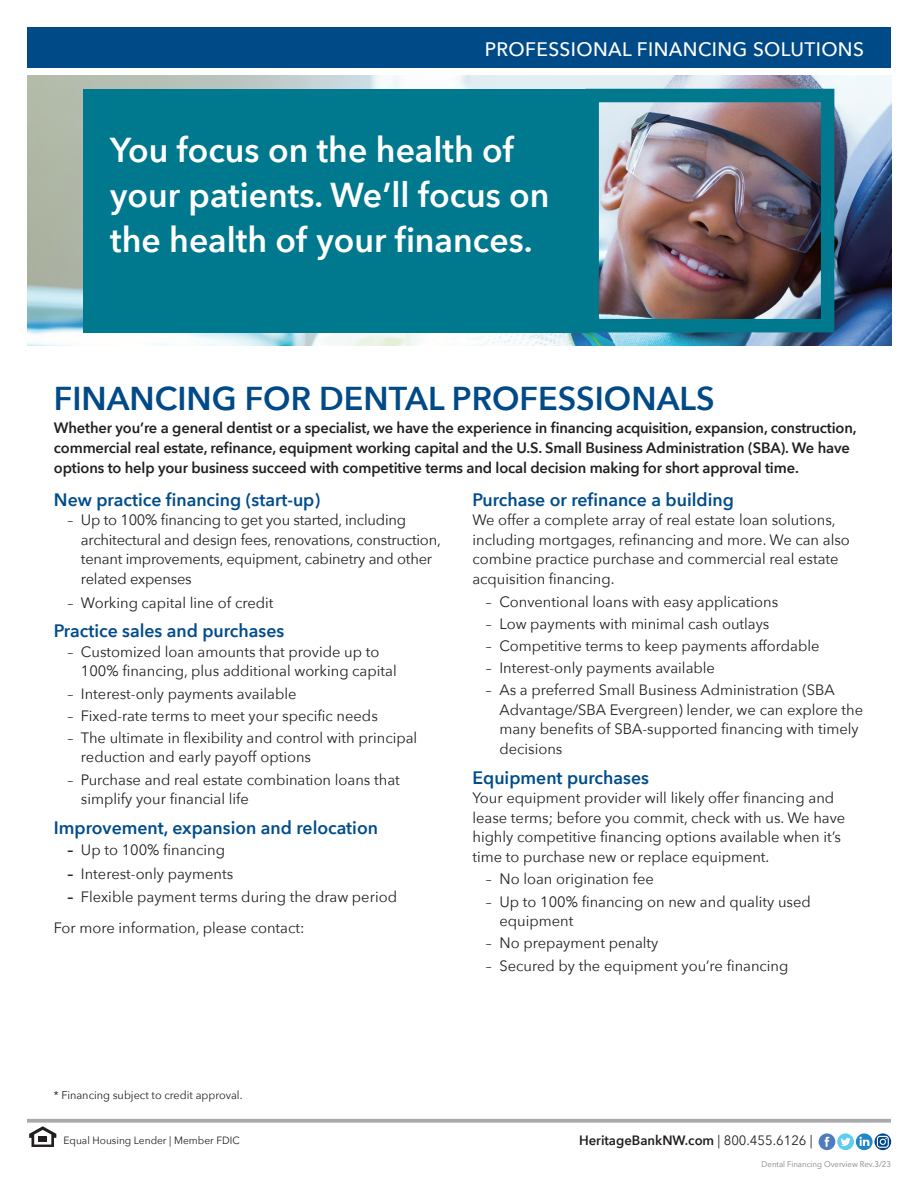
<style>
.page{position:relative;width:918px;height:1188px;background:#fff}
.page>*{position:absolute;margin:0;border:0;box-sizing:border-box;transform-origin:0 0}
.headline1{font:600 34.5px/45px "Avenir Next";color:#fff}
.headline1-2{font:600 33px "Avenir Next";color:#004a87}
.t1{font:500 19.5px "Avenir Next";letter-spacing:.02em;color:#fff}
.subheadings{font:600 18px "Avenir Next";color:#014c8c}
.bullet_list{font:15px/19.5px "Avenir Next";color:#231f20}
.Paragraph_Style_1{font:15px/19.5px "Avenir Next";color:#231f20}
.body{font:600 15px/20.2px "Avenir Next";letter-spacing:-.01em;color:#231f20}
.body-2{font:15px "Avenir Next";color:#231f20}
.t2{font:600 13.5px "Avenir Next";color:#231f20}
.disclosures{font:11.25px "Avenir Next";color:#231f20}
.t3{font:10.5px "Avenir Next";color:#231f20}
.Subheads{font:8.25px "Avenir Next";color:#808285;scale:.95 1}
.s1{font-weight:600}
.s2{font-weight:400}
</style>
<div class="page">
<div style="left:27px;top:27px;width:864px;height:41px;background:#004a87"></div>
<img style="left:27px;top:76px;width:864px;height:270px">
<div style="left:585px;top:89px;width:249px;height:243px;border:14px solid #00788d"></div>
<div style="left:84px;top:89px;width:505px;height:243px;background:#00788d"></div>
<svg style="left:27px;top:1119px;width:864px;height:4px;background:#b0b1b4"></svg>
<svg style="left:29px;top:1126px;width:27px;height:21px"></svg>
<div style="left:819px;top:1133px;width:16px;height:17px;background:#4e7cbf;border-radius:50%"></div>
<svg style="left:825px;top:1137px;width:4px;height:10px"></svg>
<svg style="left:874px;top:1133px;width:17px;height:17px"></svg>
<svg style="left:877px;top:1136px;width:12px;height:12px"></svg>
<svg style="left:856px;top:1133px;width:17px;height:17px"></svg>
<svg style="left:859px;top:1137px;width:10px;height:9px"></svg>
<div style="left:837px;top:1133px;width:17px;height:17px;background:#60ccf0;border-radius:50%"></div>
<svg style="left:841px;top:1138px;width:10px;height:8px"></svg>
<h3 class="t1" style="left:485px;top:32px;width:381px">PROFESSIONAL FINANCING SOLUTIONS</h3>
<p class="headline1" style="left:110px;top:127px;width:441px">You focus on the health of your patients. We’ll focus on the health of your finances.</p>
<p class="headline1-2" style="left:54px;top:370px;width:662px">FINANCING FOR DENTAL PROFESSIONALS</p>
<p class="body" style="left:54px;top:417px;width:804px">Whether you’re a general dentist or a specialist, we have the experience in financing acquisition, expansion, construction, commercial real estate, refinance, equipment working capital and the U.S. Small Business Administration (SBA). We have options to help your business succeed with competitive terms and local decision making for short approval time.</p>
<p class="subheadings" style="left:54px;top:484px;width:268px">New practice financing (start-up)</p>
<p class="bullet_list" style="left:81px;top:510px;width:361px;text-indent:-14px">– Up to 100% financing to get you started, including architectural and design fees, renovations, construction, tenant improvements, equipment, cabinetry and other related expenses</p>
<p class="bullet_list" style="left:67px;top:592px;width:208px">– Working capital line of credit</p>
<p class="subheadings" style="left:54px;top:616px;width:232px">Practice sales and purchases</p>
<p class="bullet_list" style="left:81px;top:641px;width:317px;text-indent:-14px">– Customized loan amounts that provide up to<br>100% financing, plus additional working capital</p>
<p class="bullet_list" style="left:67px;top:683px;width:231px">– Interest-only payments available</p>
<p class="bullet_list" style="left:67px;top:705px;width:312px">– Fixed-rate terms to meet your specific needs</p>
<p class="bullet_list" style="left:81px;top:727px;width:338px;text-indent:-14px">– The ultimate in flexibility and control with principal reduction and early payoff options</p>
<p class="bullet_list" style="left:81px;top:769px;width:320px;text-indent:-14px">– Purchase and real estate combination loans that simplify your financial life</p>
<p class="subheadings" style="left:54px;top:812px;width:326px">Improvement, expansion and relocation</p>
<p class="bullet_list" style="left:67px;top:839px;width:159px"><span class="s1">–</span> Up to 100% financing</p>
<p class="bullet_list" style="left:67px;top:863px;width:167px"><span class="s1">–</span> Interest-only payments</p>
<p class="bullet_list" style="left:67px;top:887px;width:331px"><span class="s1">–</span> Flexible payment terms during the draw period</p>
<p class="subheadings" style="left:472px;top:484px;width:263px">Purchase or refinance a building</p>
<p class="Paragraph_Style_1" style="left:472px;top:510px;width:379px">We offer a complete array of real estate loan solutions, including mortgages, refinancing and more. We can also combine practice purchase and commercial real estate acquisition financing.</p>
<p class="bullet_list" style="left:486px;top:591px;width:294px">– Conventional loans with easy applications</p>
<p class="bullet_list" style="left:486px;top:613px;width:285px">– Low payments with minimal cash outlays</p>
<p class="bullet_list" style="left:486px;top:635px;width:335px">– Competitive terms to keep payments affordable</p>
<p class="bullet_list" style="left:486px;top:658px;width:231px">– Interest-only payments available</p>
<p class="bullet_list" style="left:499px;top:680px;width:365px;text-indent:-14px">– As a preferred Small Business Administration (SBA Advantage/SBA Evergreen) lender, we can explore the many benefits of SBA-supported financing with timely decisions</p>
<p class="subheadings" style="left:472px;top:762px;width:178px">Equipment purchases</p>
<p class="Paragraph_Style_1" style="left:472px;top:788px;width:374px">Your equipment provider will likely offer financing and lease terms; before you commit, check with us. We have highly competitive financing options available when it’s time to purchase new or replace equipment.</p>
<p class="bullet_list" style="left:486px;top:869px;width:169px">– No loan origination fee</p>
<p class="bullet_list" style="left:499px;top:891px;width:313px;text-indent:-14px">– Up to 100% financing on new and quality used equipment</p>
<p class="bullet_list" style="left:486px;top:933px;width:174px">– No prepayment penalty</p>
<p class="bullet_list" style="left:486px;top:955px;width:304px">– Secured by the equipment you’re financing</p>
<p class="body-2" style="left:54px;top:915px;width:252px">For more information, please contact:</p>
<p class="disclosures" style="left:54px;top:1085px;width:190px">* Financing subject to credit approval.</p>
<p class="t3" style="left:64px;top:1132px;width:178px">Equal Housing Lender | Member FDIC</p>
<p class="t2" style="left:579px;top:1129px;width:235px">HeritageBankNW.com <span class="s2">| 800.455.6126 |</span></p>
<p class="Subheads" style="left:762px;top:1157px;width:138px">Dental Financing Overview Rev.3/23</p>
</div>
